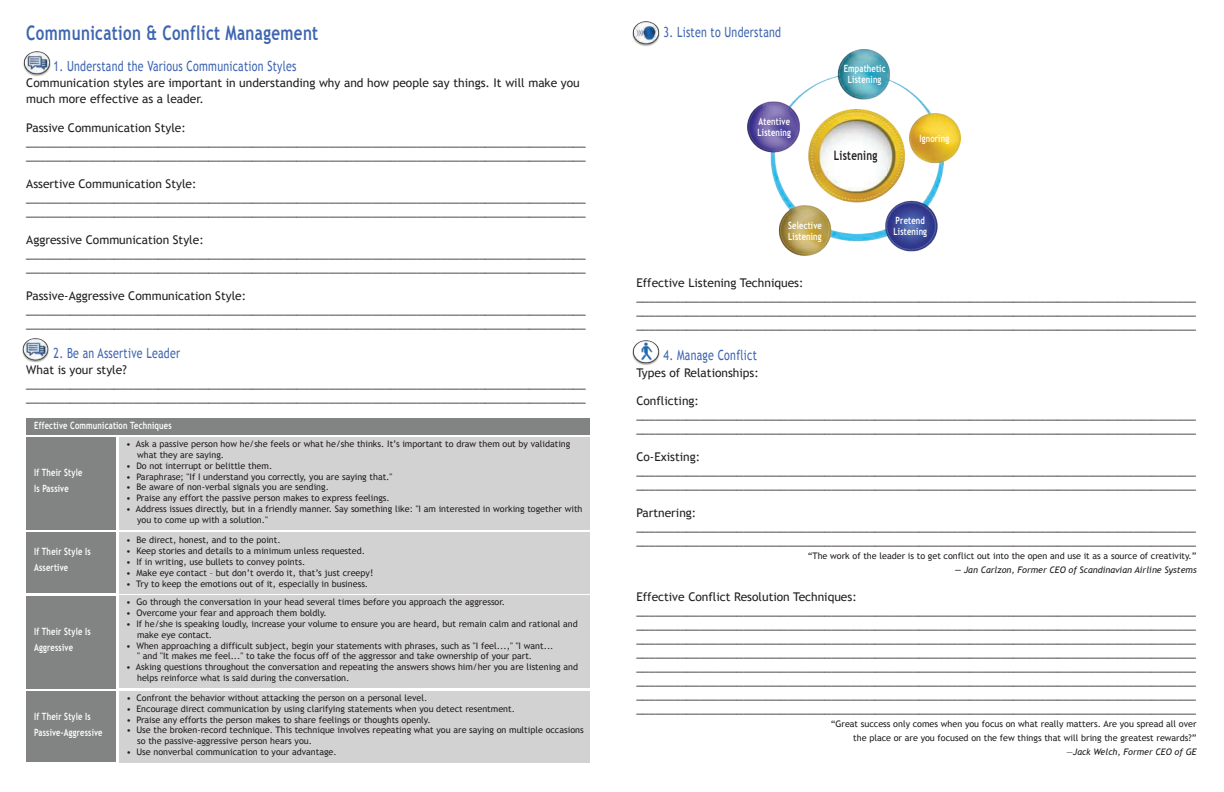
<style>
.page{position:relative;width:1224px;height:792px;background:#fff}
.page>*{position:absolute;margin:0;border:0;box-sizing:border-box;transform-origin:0 0}
.t1{font:700 20px "Trebuchet MS";letter-spacing:.025em;color:#3e65b0;scale:.76 1}
.t2{font:14px "Trebuchet MS";letter-spacing:.025em;color:#3e65b0;scale:.76 1}
.t3{font:700 13px "Trebuchet MS";letter-spacing:.025em;color:#231f20;scale:.76 1}
.t4{font:12px/14px "Trebuchet MS";color:#231f20}
.t5{font:700 10px/16px "Trebuchet MS";letter-spacing:.025em;color:#fff;scale:.76 1}
.t6{font:9px/10.8px "Trebuchet MS";color:#231f20}
.t7{font:italic 9px "Trebuchet MS";color:#231f20}
.s1{font-style:italic}
</style>
<div class="page">
<div style="left:27px;top:437px;width:89px;height:93px;background:#828383"></div>
<div style="left:119px;top:437px;width:471px;height:93px;background:#d3d2d2"></div>
<img style="left:23px;top:51px;width:28px;height:25px">
<img style="left:22px;top:338px;width:27px;height:25px">
<div style="left:26px;top:418px;width:563px;height:16px;background:#828383"></div>
<div style="left:27px;top:532px;width:89px;height:61px;background:#828383"></div>
<div style="left:119px;top:532px;width:471px;height:61px;background:#d3d2d2"></div>
<div style="left:27px;top:596px;width:89px;height:92px;background:#828383"></div>
<div style="left:119px;top:596px;width:471px;height:92px;background:#d3d2d2"></div>
<div style="left:27px;top:691px;width:89px;height:70px;background:#828383"></div>
<div style="left:119px;top:691px;width:471px;height:72px;background:#d3d2d2"></div>
<img style="left:632px;top:21px;width:28px;height:25px">
<img style="left:747px;top:49px;width:213px;height:207px">
<img style="left:632px;top:340px;width:28px;height:25px">
<h1 class="t1" style="left:26px;top:21px;width:386px">Communication &amp; Conflict Management</h1>
<p class="t2" style="left:54px;top:58px;width:321px">1. Understand the Various Communication Styles</p>
<p class="t4" style="left:26px;top:75px;width:555px;line-height:16px">Communication styles are important in understanding why and how people say things. It will make you much more effective as a leader.</p>
<p class="t4" style="left:26px;top:121px;width:561px">Passive Communication Style: _________________________________________________________________________________________ _________________________________________________________________________________________</p>
<p class="t4" style="left:26px;top:177px;width:561px">Assertive Communication Style: _________________________________________________________________________________________ _________________________________________________________________________________________</p>
<p class="t4" style="left:26px;top:233px;width:561px">Aggressive Communication Style: _________________________________________________________________________________________ _________________________________________________________________________________________</p>
<p class="t4" style="left:26px;top:289px;width:561px">Passive-Aggressive Communication Style: _________________________________________________________________________________________ _________________________________________________________________________________________</p>
<p class="t2" style="left:54px;top:345px;width:168px">2. Be an Assertive Leader</p>
<p class="t4" style="left:26px;top:363px;width:561px">What is your style? _________________________________________________________________________________________ _________________________________________________________________________________________</p>
<p class="t6" style="left:137px;top:439px;width:435px;text-indent:-11px">• Ask a passive person how he/she feels or what he/she thinks. It’s important to draw them out by validating what they are saying.</p>
<p class="t6" style="left:126px;top:460px;width:148px">• Do not interrupt or belittle them.</p>
<p class="t6" style="left:126px;top:471px;width:268px">• Paraphrase; "If I understand you correctly, you are saying that."</p>
<p class="t6" style="left:126px;top:482px;width:204px">• Be aware of non-verbal signals you are sending.</p>
<p class="t6" style="left:126px;top:493px;width:265px">• Praise any effort the passive person makes to express feelings.</p>
<p class="t6" style="left:137px;top:504px;width:447px;text-indent:-11px">• Address issues directly, but in a friendly manner. Say something like: "I am interested in working together with you to come up with a solution."</p>
<p class="t5" style="left:34px;top:418px;width:182px">Effective Communication Techniques</p>
<p class="t5" style="left:34px;top:465px;width:65px">If Their Style<br>Is Passive</p>
<p class="t5" style="left:34px;top:543px;width:76px">If Their Style Is<br>Assertive</p>
<p class="t5" style="left:34px;top:624px;width:76px">If Their Style Is<br>Aggressive</p>
<p class="t5" style="left:34px;top:709px;width:92px">If Their Style Is<br>Passive-Aggressive</p>
<p class="t6" style="left:126px;top:534px;width:156px">• Be direct, honest, and to the point.</p>
<p class="t6" style="left:126px;top:545px;width:240px">• Keep stories and details to a minimum unless requested.</p>
<p class="t6" style="left:126px;top:556px;width:181px">• If in writing, use bullets to convey points.</p>
<p class="t6" style="left:126px;top:567px;width:249px">• Make eye contact – but don’t overdo it, that’s just creepy!</p>
<p class="t6" style="left:126px;top:578px;width:244px">• Try to keep the emotions out of it, especially in business.</p>
<p class="t6" style="left:126px;top:597px;width:380px">• Go through the conversation in your head several times before you approach the aggressor.</p>
<p class="t6" style="left:126px;top:608px;width:202px">• Overcome your fear and approach them boldly.</p>
<p class="t6" style="left:137px;top:619px;width:442px;text-indent:-11px">• If he/she is speaking loudly, increase your volume to ensure you are heard, but remain calm and rational and make eye contact.</p>
<p class="t6" style="left:137px;top:640px;width:418px;text-indent:-11px">• When approaching a difficult subject, begin your statements with phrases, such as "I feel...," "I want... " and "It makes me feel..." to take the focus off of the aggressor and take ownership of your part.</p>
<p class="t6" style="left:137px;top:662px;width:442px;text-indent:-11px">• Asking questions throughout the conversation and repeating the answers shows him/her you are listening and helps reinforce what is said during the conversation.</p>
<p class="t6" style="left:126px;top:692px;width:303px">• Confront the behavior without attacking the person on a personal level.</p>
<p class="t6" style="left:126px;top:703px;width:390px">• Encourage direct communication by using clarifying statements when you detect resentment.</p>
<p class="t6" style="left:126px;top:714px;width:306px">• Praise any efforts the person makes to share feelings or thoughts openly.</p>
<p class="t6" style="left:137px;top:725px;width:448px;text-indent:-11px">• Use the broken-record technique. This technique involves repeating what you are saying on multiple occasions so the passive-aggressive person hears you.</p>
<p class="t6" style="left:126px;top:746px;width:212px">• Use nonverbal communication to your advantage.</p>
<p class="t2" style="left:664px;top:24px;width:156px">3. Listen to Understand</p>
<p class="t5" style="left:758px;top:116px;width:46px;line-height:11px">Atentive<br>Listening</p>
<p class="t5" style="left:844px;top:63px;width:57px;line-height:11px;text-align:center">Empathetic<br>Listening</p>
<p class="t3" style="left:834px;top:147px;width:59px">Listening</p>
<p class="t5" style="left:919px;top:130px;width:41px">Ignoring</p>
<p class="t5" style="left:788px;top:220px;width:46px;line-height:11px">Selective<br>Listening</p>
<p class="t5" style="left:894px;top:215px;width:46px;line-height:11px">Pretend<br>Listening</p>
<p class="t4" style="left:636px;top:275px;width:561px">Effective Listening Techniques: _________________________________________________________________________________________ _________________________________________________________________________________________ _________________________________________________________________________________________</p>
<p class="t2" style="left:664px;top:346px;width:124px">4. Manage Conflict</p>
<p class="t4" style="left:636px;top:365px;width:124px">Types of Relationships:</p>
<p class="t4" style="left:636px;top:393px;width:561px">Conflicting: _________________________________________________________________________________________ _________________________________________________________________________________________</p>
<p class="t4" style="left:636px;top:449px;width:561px">Co-Existing: _________________________________________________________________________________________ _________________________________________________________________________________________</p>
<p class="t4" style="left:636px;top:505px;width:561px">Partnering: _________________________________________________________________________________________ _________________________________________________________________________________________</p>
<p class="t6" style="left:808px;top:550px;width:390px">“The work of the leader is to get conflict out into the open and use it as a source of creativity.”</p>
<p class="t7" style="left:955px;top:564px;width:243px">— Jan Carlzon, Former CEO of Scandinavian Airline Systems</p>
<p class="t4" style="left:636px;top:589px;width:561px">Effective Conflict Resolution Techniques: _________________________________________________________________________________________ _________________________________________________________________________________________ _________________________________________________________________________________________ _________________________________________________________________________________________ _________________________________________________________________________________________ _________________________________________________________________________________________ _________________________________________________________________________________________ _________________________________________________________________________________________</p>
<p class="t6" style="left:831px;top:716px;width:367px;line-height:14px;text-align:right">“Great success only comes when you focus on what really matters. Are you spread all over the place or are you focused on the few things that will bring the greatest rewards?” —<span class="s1">Jack Welch, Former CEO of GE</span></p>
</div>
